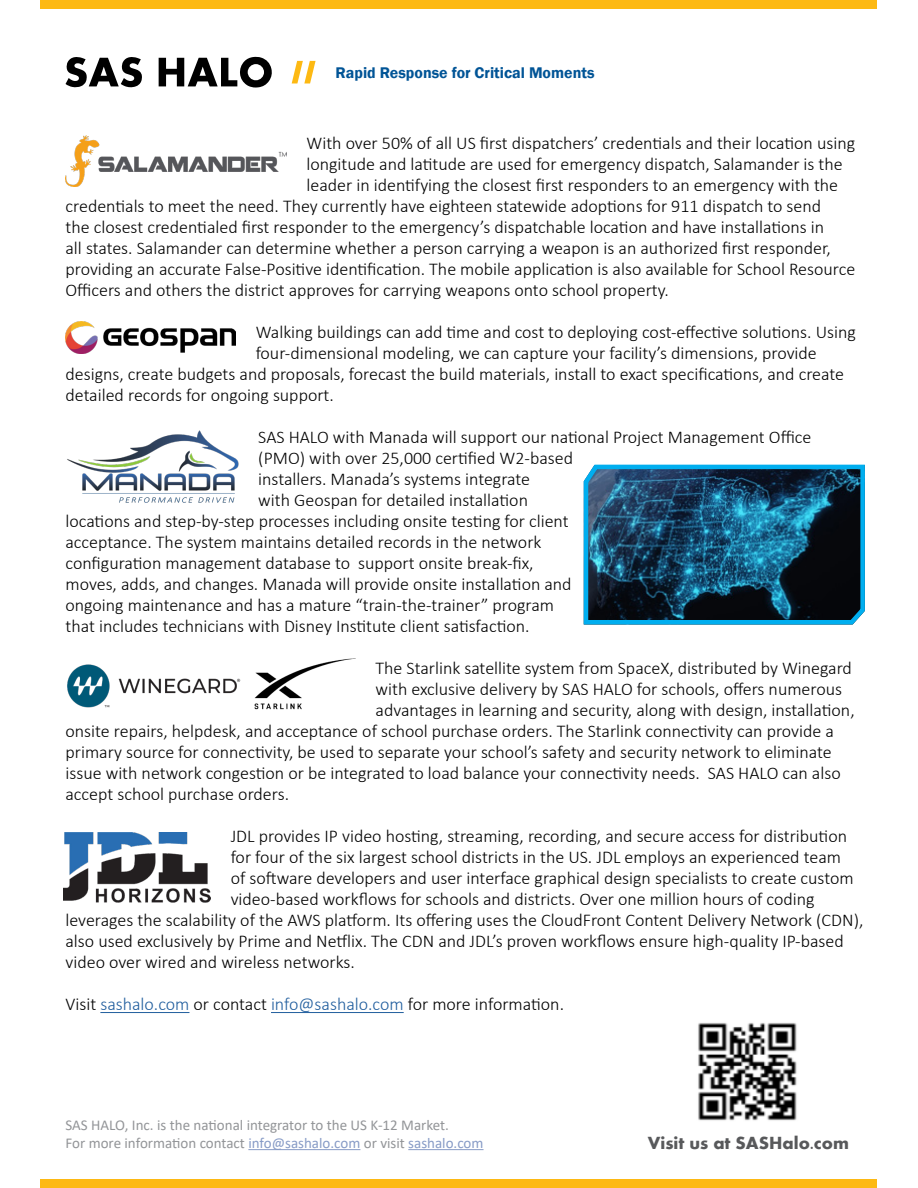
<style>
.page{position:relative;width:918px;height:1188px;background:#fff}
.page>*{position:absolute;margin:0;border:0;box-sizing:border-box;transform-origin:0 0}
.t1{font:700 18.15px "Aharoni";color:#58595b}
.t2{font:300 18px "Calibri";color:#000}
.t3{font:600 15.9px "Franklin Gothic";color:#005496}
.t4{font:15px/18px "Calibri";color:#939598}
.s1{color:#215e9e}
.s2{color:#879bc6}
</style>
<div class="page">
<div style="left:40px;top:0;width:838px;height:9px;background:#fdb913"></div>
<div style="left:40px;top:1179px;width:838px;height:9px;background:#fdb913"></div>
<hr style="left:100px;top:1012px;width:89px;height:1px;background:#215e9e">
<hr style="left:271px;top:1012px;width:133px;height:1px;background:#215e9e">
<img style="left:66px;top:136px;width:220px;height:51px">
<img style="left:67px;top:430px;width:171px;height:73px">
<img style="left:63px;top:833px;width:147px;height:70px">
<svg style="left:583px;top:464px;width:282px;height:161px;background:#174965"></svg>
<svg style="left:66px;top:57px;width:76px;height:31px"></svg>
<svg style="left:159px;top:57px;width:113px;height:31px"></svg>
<svg style="left:292px;top:61px;width:24px;height:22px"></svg>
<img style="left:66px;top:321px;width:169px;height:32px">
<img style="left:67px;top:664px;width:174px;height:44px">
<img style="left:254px;top:658px;width:101px;height:52px">
<hr style="left:248px;top:1149px;width:112px;height:1px;background:#879bc6">
<hr style="left:408px;top:1149px;width:76px;height:1px;background:#879bc6">
<img style="left:698px;top:1023px;width:99px;height:98px">
<p class="t3" style="left:335px;top:63px;width:261px">Rapid Response for Critical Moments</p>
<p class="t2" style="left:307px;top:132px;width:550px">With over 50% of all US first dispatchers’ credentials and their location using</p>
<p class="t2" style="left:307px;top:153px;width:538px">longitude and latitude are used for emergency dispatch, Salamander is the</p>
<p class="t2" style="left:307px;top:174px;width:533px">leader in identifying the closest first responders to an emergency with the</p>
<p class="t2" style="left:66px;top:195px;width:757px">credentials to meet the need. They currently have eighteen statewide adoptions for 911 dispatch to send</p>
<p class="t2" style="left:66px;top:216px;width:760px">the closest credentialed first responder to the emergency’s dispatchable location and have installations in</p>
<p class="t2" style="left:66px;top:237px;width:767px">all states. Salamander can determine whether a person carrying a weapon is an authorized first responder,</p>
<p class="t2" style="left:66px;top:258px;width:791px">providing an accurate False-Positive identification. The mobile application is also available for School Resource</p>
<p class="t2" style="left:66px;top:279px;width:605px">Officers and others the district approves for carrying weapons onto school property.</p>
<p class="t2" style="left:256px;top:321px;width:602px">Walking buildings can add time and cost to deploying cost-effective solutions. Using</p>
<p class="t2" style="left:256px;top:342px;width:563px">four-dimensional modeling, we can capture your facility’s dimensions, provide</p>
<p class="t2" style="left:66px;top:363px;width:780px">designs, create budgets and proposals, forecast the build materials, install to exact specifications, and create</p>
<p class="t2" style="left:66px;top:384px;width:270px">detailed records for ongoing support.</p>
<p class="t2" style="left:258px;top:426px;width:555px">SAS HALO with Manada will support our national Project Management Office</p>
<p class="t2" style="left:258px;top:447px;width:316px">(PMO) with over 25,000 certified W2-based</p>
<p class="t2" style="left:258px;top:468px;width:273px">installers. Manada’s systems integrate</p>
<p class="t2" style="left:258px;top:489px;width:271px">with Geospan for detailed installation</p>
<p class="t2" style="left:66px;top:510px;width:505px">locations and step-by-step processes including onsite testing for client</p>
<p class="t2" style="left:66px;top:531px;width:477px">acceptance. The system maintains detailed records in the network</p>
<p class="t2" style="left:66px;top:552px;width:470px">configuration management database to support onsite break-fix,</p>
<p class="t2" style="left:66px;top:573px;width:508px">moves, adds, and changes. Manada will provide onsite installation and</p>
<p class="t2" style="left:66px;top:594px;width:490px">ongoing maintenance and has a mature “train-the-trainer” program</p>
<p class="t2" style="left:66px;top:615px;width:466px">that includes technicians with Disney Institute client satisfaction.</p>
<p class="t2" style="left:376px;top:657px;width:478px">The Starlink satellite system from SpaceX, distributed by Winegard</p>
<p class="t2" style="left:376px;top:678px;width:468px">with exclusive delivery by SAS HALO for schools, offers numerous</p>
<p class="t2" style="left:376px;top:699px;width:481px">advantages in learning and security, along with design, installation,</p>
<p class="t2" style="left:66px;top:720px;width:770px">onsite repairs, helpdesk, and acceptance of school purchase orders. The Starlink connectivity can provide a</p>
<p class="t2" style="left:66px;top:741px;width:768px">primary source for connectivity, be used to separate your school’s safety and security network to eliminate</p>
<p class="t2" style="left:66px;top:762px;width:777px">issue with network congestion or be integrated to load balance your connectivity needs. SAS HALO can also</p>
<p class="t2" style="left:66px;top:783px;width:225px">accept school purchase orders.</p>
<p class="t2" style="left:231px;top:825px;width:618px">JDL provides IP video hosting, streaming, recording, and secure access for distribution</p>
<p class="t2" style="left:231px;top:846px;width:612px">for four of the six largest school districts in the US. JDL employs an experienced team</p>
<p class="t2" style="left:231px;top:867px;width:625px">of software developers and user interface graphical design specialists to create custom</p>
<p class="t2" style="left:231px;top:888px;width:585px">video-based workflows for schools and districts. Over one million hours of coding</p>
<p class="t2" style="left:66px;top:909px;width:799px">leverages the scalability of the AWS platform. Its offering uses the CloudFront Content Delivery Network (CDN),</p>
<p class="t2" style="left:66px;top:930px;width:780px">also used exclusively by Prime and Netflix. The CDN and JDL’s proven workflows ensure high-quality IP-based</p>
<p class="t2" style="left:66px;top:951px;width:291px">video over wired and wireless networks.</p>
<p class="t2" style="left:66px;top:993px;width:500px">Visit <span class="s1">sashalo.com</span> or contact <span class="s1">info@sashalo.com</span> for more information.</p>
<p class="t4" style="left:66px;top:1116px;width:420px">SAS HALO, Inc. is the national integrator to the US K-12 Market.<br>For more information contact <span class="s2">info@sashalo.com</span> or visit <span class="s2">sashalo.com</span></p>
<p class="t1" style="left:648px;top:1135px;width:203px">Visit us at SASHalo.com</p>
</div>
